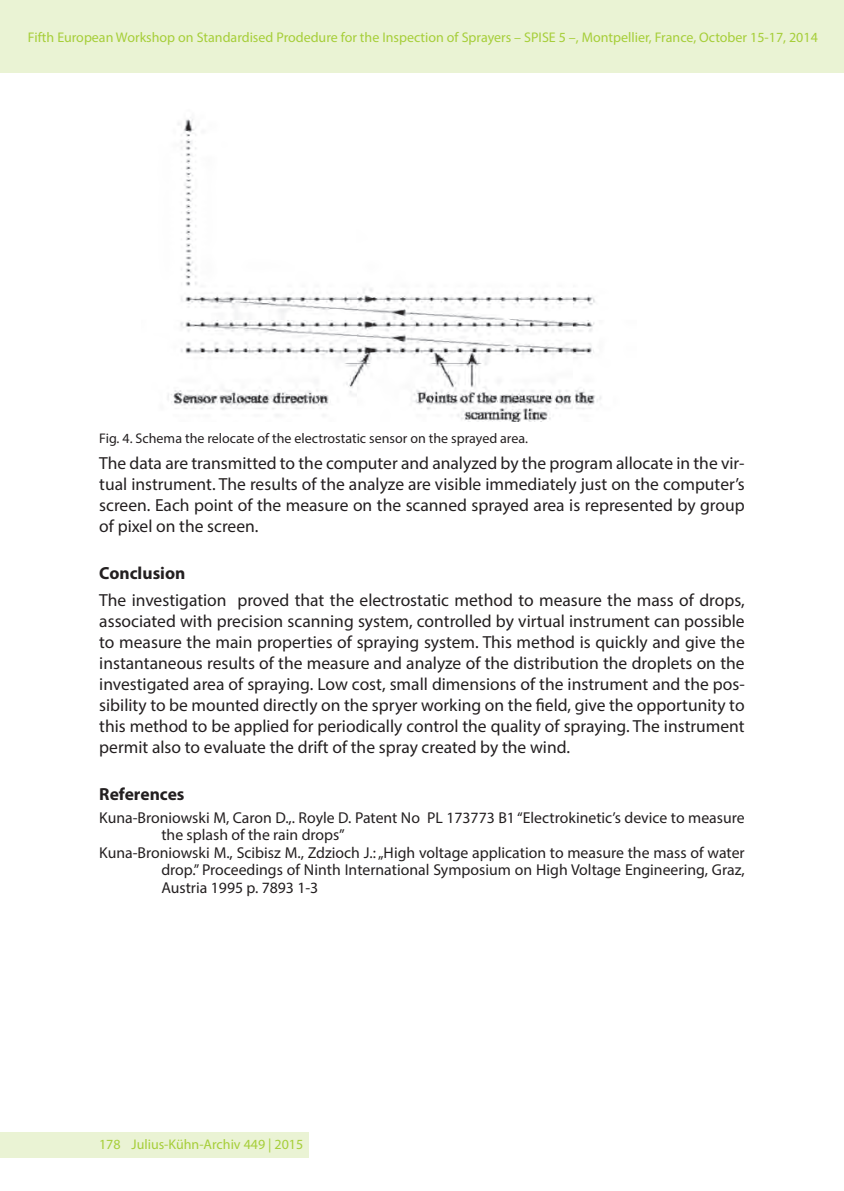
<style>
.page{position:relative;width:844px;height:1191px;background:#fff}
.page>*{position:absolute;margin:0;border:0;box-sizing:border-box;transform-origin:0 0}
.t1{font:17.5px/21px "Myriad Pro";color:#231f20;text-align:justify}
.t2{font:700 17.5px "Myriad Pro";color:#231f20}
.t3{font:15.75px "Myriad Pro";color:#231f20}
.t4{font:14px "Myriad Pro";color:#a6ce39}
.t5{font:14px "Myriad Pro";color:#231f20}
.s1{font-weight:700}
</style>
<div class="page">
<div style="left:0;top:0;width:843px;height:72px;background:#eaf3d4"></div>
<div style="left:0;top:1132px;width:308px;height:25px;background:#eaf3d4"></div>
<img style="left:167px;top:119px;width:434px;height:302px">
<p class="t4" style="left:28px;top:29px;width:791px">Fifth European Workshop on Standardised Prodedure for the Inspection of Sprayers – SPISE 5 –, Montpellier, France, October 15-17, 2014</p>
<p class="t5" style="left:99px;top:430px;width:430px">Fig. 4. Schema the relocate of the electrostatic sensor on the sprayed area.</p>
<p class="t1" style="left:99px;top:452px;width:646px">The data are transmitted to the computer and analyzed by the program allocate in the vir&shy;tual instrument. The results of the analyze are visible immediately just on the computer’s screen. Each point of the measure on the scanned sprayed area is represented by group of pixel on the screen.</p>
<p class="t1" style="left:99px;top:560px;width:646px;line-height:26.2px"><span class="s1">Conclusion<br></span>The investigation proved that the electrostatic method to measure the mass of drops,</p>
<p class="t1" style="left:99px;top:610px;width:646px">associated with precision scanning system, controlled by virtual instrument can possible to measure the main properties of spraying system. This method is quickly and give the instantaneous results of the measure and analyze of the distribution the droplets on the investigated area of spraying. Low cost, small dimensions of the instrument and the pos&shy;sibility to be mounted directly on the spryer working on the field, give the opportunity to this method to be applied for periodically control the quality of spraying. The instrument permit also to evaluate the drift of the spray created by the wind.</p>
<p class="t2" style="left:99px;top:782px;width:87px">References</p>
<p class="t3" style="left:99px;top:807px;width:646px">Kuna-Broniowski M, Caron D.,. Royle D. Patent No PL 173773 B1 “Electrokinetic’s device to measure</p>
<p class="t3" style="left:161px;top:825px;width:185px">the splash of the rain drops”</p>
<p class="t3" style="left:99px;top:842px;width:646px">Kuna-Broniowski M., Scibisz M., Zdzioch J.: „High voltage application to measure the mass of water</p>
<p class="t3" style="left:161px;top:860px;width:584px">drop.” Proceedings of Ninth International Symposium on High Voltage Engineering, Graz,</p>
<p class="t3" style="left:161px;top:877px;width:158px">Austria 1995 p. 7893 1-3</p>
<p class="t4" style="left:99px;top:1136px;width:206px">178 Julius-Kühn-Archiv 449 | 2015</p>
</div>
